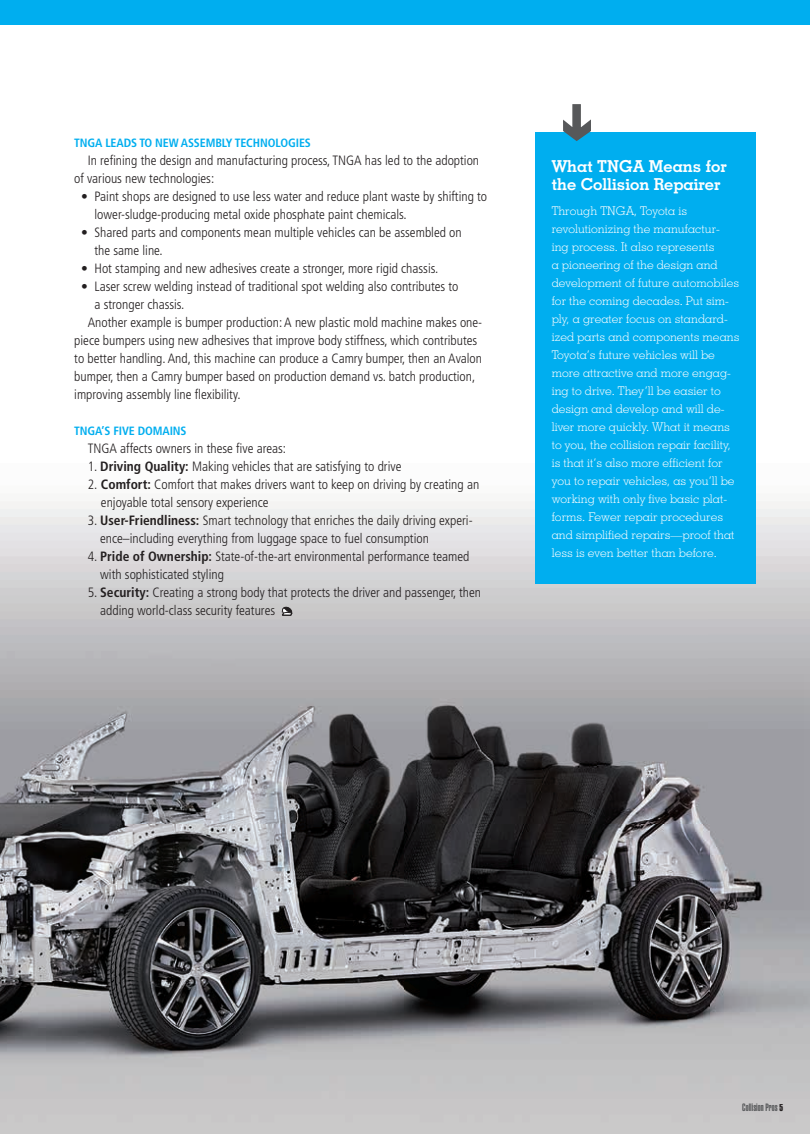
<style>
.page{position:relative;width:810px;height:1134px;background:#fff}
.page>*{position:absolute;margin:0;border:0;box-sizing:border-box;transform-origin:0 0}
.t1{font:700 16.5px/18px "Geometric Slab 703 BT";color:#fff}
.t2{font:300 condensed 13.5px/18px "Frutiger";color:#231f20}
.t3{font:300 12px/18px "Geometric Slab 703 BT";color:#fff}
.t4{font:700 condensed 12px "Frutiger";letter-spacing:-.01em;color:#00aeef}
.t5{font:900 extra-condensed 10.5px "Helvetica";color:#57585a}
.s1{font-weight:700}
.s2{font-family:"Helvetica Extra Compressed";font-weight:400;font-stretch:normal;font-size:9.75px;color:#231f20}
</style>
<div class="page">
<img style="left:0;top:463px;width:810px;height:671px">
<div style="left:0;top:0;width:810px;height:24px;background:#00aeef"></div>
<svg style="left:270px;top:598px;width:22px;height:19px"></svg>
<div style="left:536px;top:133px;width:220px;height:451px;background:#00aeef"></div>
<svg style="left:562px;top:104px;width:30px;height:37px"></svg>
<p class="t4" style="left:74px;top:136px;width:238px">TNGA LEADS TO NEW ASSEMBLY TECHNOLOGIES</p>
<p class="t2" style="left:74px;top:152px;width:406px;text-indent:14px">In refining the design and manufacturing process, TNGA has led to the adoption of various new technologies:</p>
<p class="t2" style="left:94px;top:188px;width:394px;text-indent:-14px">• Paint shops are designed to use less water and reduce plant waste by shifting to lower-sludge-producing metal oxide phosphate paint chemicals.</p>
<p class="t2" style="left:94px;top:224px;width:369px;text-indent:-14px">• Shared parts and components mean multiple vehicles can be assembled on the same line.</p>
<p class="t2" style="left:81px;top:260px;width:359px">• Hot stamping and new adhesives create a stronger, more rigid chassis.</p>
<p class="t2" style="left:81px;top:278px;width:379px">• Laser screw welding instead of traditional spot welding also contributes to</p>
<p class="t2" style="left:94px;top:296px;width:91px">a stronger chassis.</p>
<p class="t2" style="left:88px;top:314px;width:396px">Another example is bumper production: A new plastic mold machine makes one-</p>
<p class="t2" style="left:74px;top:332px;width:405px">piece bumpers using new adhesives that improve body stiffness, which contributes</p>
<p class="t2" style="left:74px;top:350px;width:409px">to better handling. And, this machine can produce a Camry bumper, then an Avalon</p>
<p class="t2" style="left:74px;top:368px;width:403px">bumper, then a Camry bumper based on production demand vs. batch production,</p>
<p class="t2" style="left:74px;top:386px;width:168px">improving assembly line flexibility.</p>
<p class="t4" style="left:74px;top:424px;width:114px">TNGA’S FIVE DOMAINS</p>
<p class="t2" style="left:88px;top:440px;width:200px">TNGA affects owners in these five areas:</p>
<p class="t2" style="left:88px;top:458px;width:315px">1. <span class="s1">Driving Quality:</span> Making vehicles that are satisfying to drive</p>
<p class="t2" style="left:101px;top:476px;width:380px;text-indent:-13px">2. <span class="s1">Comfort:</span> Comfort that makes drivers want to keep on driving by creating an enjoyable total sensory experience</p>
<p class="t2" style="left:100px;top:512px;width:374px;text-indent:-12px">3. <span class="s1">User-Friendliness:</span> Smart technology that enriches the daily driving experi&shy;ence–including everything from luggage space to fuel consumption</p>
<p class="t2" style="left:100px;top:548px;width:371px;text-indent:-12px">4. <span class="s1">Pride of Ownership:</span> State-of-the-art environmental performance teamed with sophisticated styling</p>
<p class="t2" style="left:100px;top:584px;width:383px;text-indent:-12px">5. <span class="s1">Security:</span> Creating a strong body that protects the driver and passenger, then adding world-class security features</p>
<p class="t1" style="left:552px;top:157px;width:177px">What TNGA Means for the Collision Repairer</p>
<p class="t3" style="left:552px;top:202px;width:189px">Through TNGA, Toyota is revolutionizing the manufactur&shy;ing process. It also represents<br>a pioneering of the design and development of future automobiles for the coming decades. Put sim&shy;ply, a greater focus on standard&shy;ized parts and components means<br>Toyota’s future vehicles will be more attractive and more engag&shy;ing to drive. They’ll be easier to design and develop and will de&shy;liver more quickly. What it means to you, the collision repair facility, is that it’s also more efficient for you to repair vehicles, as you’ll be working with only five basic plat&shy;forms. Fewer repair procedures and simplified repairs—proof that less is even better than before.</p>
<p class="t5" style="left:742px;top:1102px;width:42px">Collision Pros <span class="s2">5</span></p>
</div>
